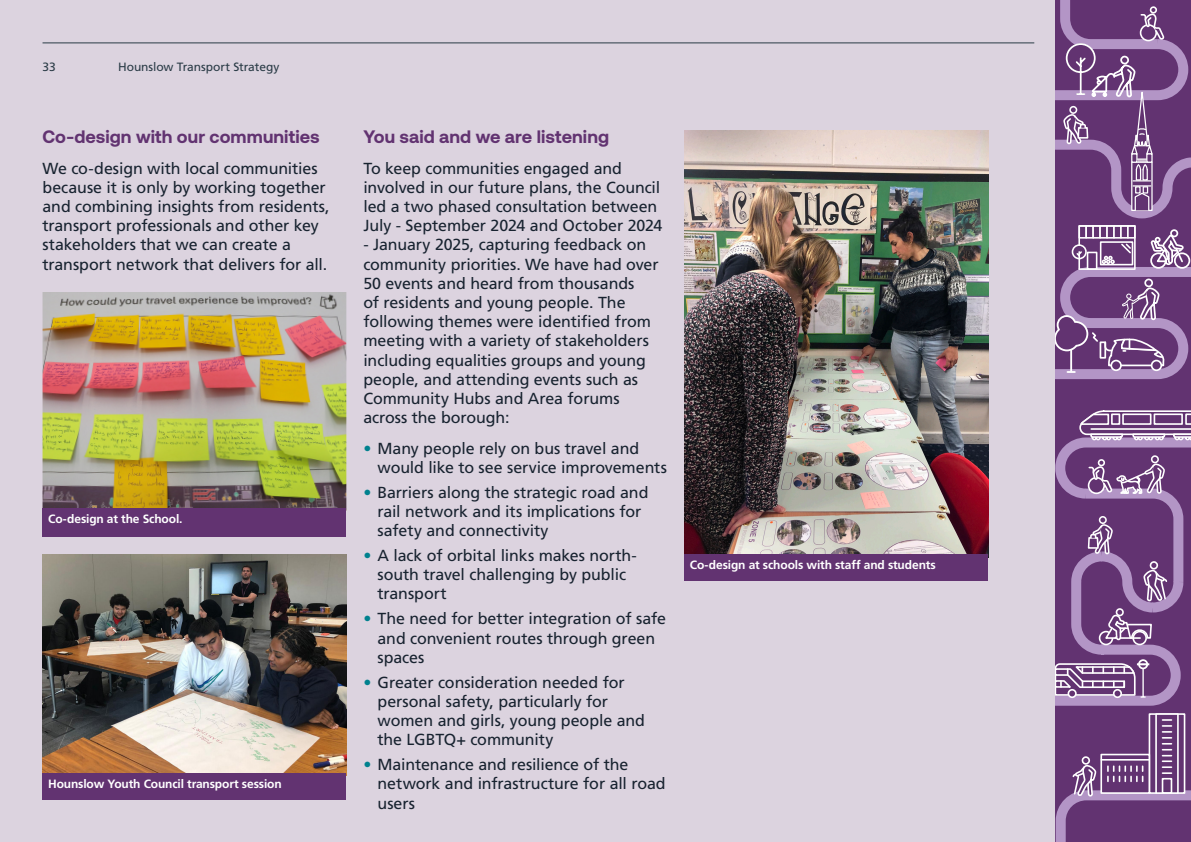
<style>
.page{position:relative;width:1191px;height:842px;background:#fff}
.page>*{position:absolute;margin:0;border:0;box-sizing:border-box;transform-origin:0 0}
.Hounslow_H2{font:700 18px "Aeonik";letter-spacing:.005em;color:#623371}
.Hounslow_body{font:16px/19.2px "Frutiger LT Std";letter-spacing:-.005em;color:#182330}
.Captions{font:700 12px "Frutiger LT Std";letter-spacing:-.01em;color:#fff}
.t1{font:12px "Frutiger LT Std";letter-spacing:-.005em;color:#2a3b46}
.s1{color:#00818e}
</style>
<div class="page">
<svg style="left:1054px;top:0;width:137px;height:842px;background:#744983"></svg>
<svg style="left:1054px;top:659px;width:95px;height:39px;background:#93739e"></svg>
<svg style="left:1087px;top:515px;width:27px;height:40px"></svg>
<svg style="left:1087px;top:454px;width:79px;height:46px;background:#8b6798"></svg>
<svg style="left:1142px;top:560px;width:26px;height:42px"></svg>
<svg style="left:1071px;top:755px;width:26px;height:42px"></svg>
<div style="left:1071px;top:244px;width:15px;height:15px;border:2px solid #fff;border-radius:50%"></div>
<svg style="left:1131px;top:171px;width:21px;height:40px"></svg>
<svg style="left:1135px;top:171px;width:6px;height:9px"></svg>
<svg style="left:1142px;top:171px;width:5px;height:9px"></svg>
<svg style="left:1062px;top:5px;width:103px;height:166px;background:#7c548b"></svg>
<svg style="left:1133px;top:180px;width:17px;height:32px"></svg>
<svg style="left:1135px;top:186px;width:5px;height:8px"></svg>
<svg style="left:1142px;top:186px;width:6px;height:8px"></svg>
<svg style="left:1054px;top:277px;width:111px;height:96px;background:#80598e"></svg>
<svg style="left:1075px;top:224px;width:61px;height:47px"></svg>
<svg style="left:1078px;top:410px;width:113px;height:30px"></svg>
<div style="left:1148px;top:713px;width:37px;height:81px;background:#623371;border:2px solid #fff"></div>
<div style="left:1155px;top:713px;width:23px;height:81px;background:#623371;border:2px solid #fff"></div>
<div style="left:1100px;top:754px;width:50px;height:40px;background:#623371;border:2px solid #fff"></div>
<svg style="left:1162px;top:719px;width:9px;height:55px"></svg>
<hr style="left:1101px;top:759px;width:48px;height:2px;background:#fff">
<svg style="left:1107px;top:766px;width:36px;height:15px"></svg>
<div style="left:1161px;top:778px;width:11px;height:16px;background:#623371;border:2px solid #fff"></div>
<div style="left:1116px;top:609px;width:7px;height:6px;background:#623371;border-radius:50%"></div>
<div style="left:1115px;top:608px;width:8px;height:8px;border:2px solid #fff;border-radius:50%"></div>
<svg style="left:1099px;top:632px;width:13px;height:12px"></svg>
<div style="left:1098px;top:631px;width:15px;height:14px;border:2px solid #fff;border-radius:50%"></div>
<div style="left:1132px;top:631px;width:15px;height:14px;border:2px solid #fff;border-radius:50%"></div>
<svg style="left:1103px;top:613px;width:49px;height:28px"></svg>
<div style="left:1170px;top:229px;width:8px;height:8px;border:2px solid #fff;border-radius:50%"></div>
<svg style="left:1174px;top:253px;width:15px;height:15px"></svg>
<div style="left:1174px;top:252px;width:16px;height:17px;border:2px solid #fff;border-radius:50%"></div>
<svg style="left:1149px;top:230px;width:36px;height:40px"></svg>
<div style="left:0;top:0;width:1054px;height:842px;background:#dcd3df"></div>
<hr style="left:43px;top:43px;width:991px;height:1px;background:#2a3b46">
<img style="left:43px;top:555px;width:303px;height:218px">
<img style="left:43px;top:292px;width:303px;height:216px">
<img style="left:684px;top:130px;width:304px;height:425px">
<div style="left:43px;top:508px;width:303px;height:28px;background:#623371"></div>
<div style="left:43px;top:773px;width:303px;height:26px;background:#623371"></div>
<div style="left:684px;top:555px;width:304px;height:26px;background:#623371"></div>
<p class="t1" style="left:43px;top:60px;width:15px">33</p>
<p class="t1" style="left:118px;top:60px;width:163px">Hounslow Transport Strategy</p>
<p class="Hounslow_H2" style="left:43px;top:126px;width:279px">Co-design with our communities</p>
<p class="Hounslow_body" style="left:43px;top:158px;width:289px">We co-design with local communities because it is only by working together and combining insights from residents, transport professionals and other key stakeholders that we can create a transport network that delivers for all.</p>
<p class="Captions" style="left:48px;top:511px;width:136px">Co-design at the School.</p>
<p class="Captions" style="left:48px;top:776px;width:235px">Hounslow Youth Council transport session</p>
<p class="Hounslow_H2" style="left:363px;top:126px;width:247px">You said and we are listening</p>
<p class="Hounslow_body" style="left:363px;top:158px;width:301px">To keep communities engaged and involved in our future plans, the Council led a two phased consultation between July - September 2024 and October 2024</p>
<p class="Hounslow_body" style="left:363px;top:235px;width:297px">- January 2025, capturing feedback on community priorities. We have had over 50 events and heard from thousands<br>of residents and young people. The following themes were identified from meeting with a variety of stakeholders including equalities groups and young people, and attending events such as Community Hubs and Area forums across the borough:</p>
<p class="Hounslow_body" style="left:377px;top:439px;width:291px;text-indent:-14px"><span class="s1">•</span> Many people rely on bus travel and would like to see service improvements</p>
<p class="Hounslow_body" style="left:377px;top:483px;width:272px;text-indent:-14px"><span class="s1">•</span> Barriers along the strategic road and rail network and its implications for safety and connectivity</p>
<p class="Hounslow_body" style="left:377px;top:546px;width:261px;text-indent:-14px"><span class="s1">•</span> A lack of orbital links makes north&shy;south travel challenging by public transport</p>
<p class="Hounslow_body" style="left:377px;top:609px;width:290px;text-indent:-14px"><span class="s1">•</span> The need for better integration of safe and convenient routes through green spaces</p>
<p class="Hounslow_body" style="left:377px;top:672px;width:269px;text-indent:-14px"><span class="s1">•</span> Greater consideration needed for personal safety, particularly for women and girls, young people and the LGBTQ+ community</p>
<p class="Hounslow_body" style="left:377px;top:755px;width:290px;text-indent:-14px"><span class="s1">•</span> Maintenance and resilience of the network and infrastructure for all road users</p>
<p class="Captions" style="left:690px;top:558px;width:247px">Co-design at schools with staff and students</p>
</div>
